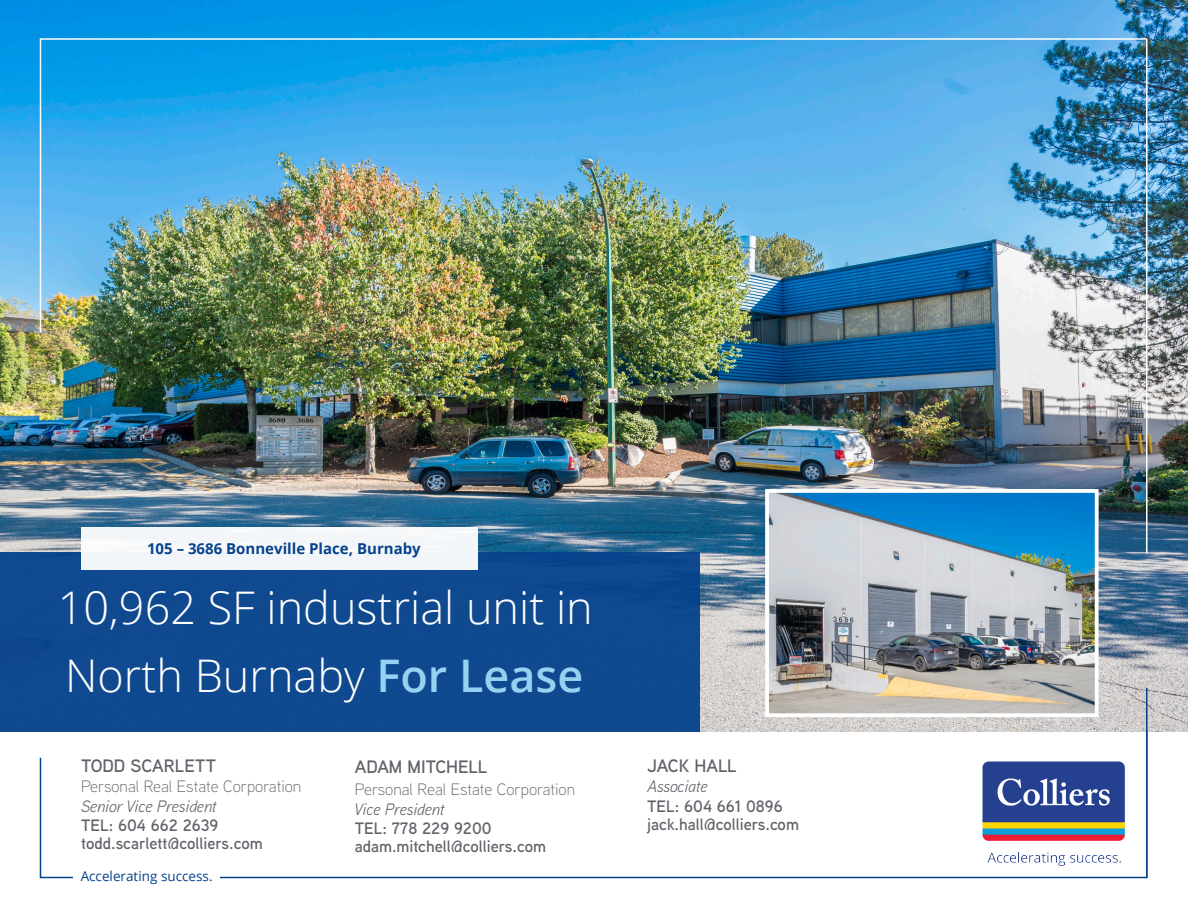
<style>
.page{position:relative;width:1188px;height:918px;background:#fff}
.page>*{position:absolute;margin:0;border:0;box-sizing:border-box;transform-origin:0 0}
.t1{font:300 45px/67.5px "Open Sans";color:#fff}
.PREC_White{font:600 18px "Aaux Next";color:#5f6369}
.Broker_name{font:600 16.5px "Aaux Next";color:#5f6369}
.PREC_White-2{font:300 16.5px "Aaux Next";color:#5f6369}
.Contact_White{font:600 16.5px "Aaux Next";color:#5f6369}
.Broker_Title_White{font:italic 16.5px "Aaux Next";color:#5f6369}
.Body_Text_-_Dark_Blue_CMYK{font:700 15px "Open Sans";color:#05428c}
.Body_Text_-_Dark_Blue_CMYK-2{font:13.5px "Open Sans";color:#05428c}
.s1{font-weight:600;color:#95d2f2}
</style>
<div class="page">
<img style="left:0;top:0;width:1188px;height:732px">
<img style="left:770px;top:555px;width:324px;height:157px">
<div style="left:765px;top:489px;width:334px;height:228px;border:4px solid #fff"></div>
<svg style="left:39px;top:728px;width:1109px;height:151px"></svg>
<img style="left:39px;top:37px;width:1109px;height:518px">
<div style="left:74px;top:871px;width:146px;height:10px;background:#fff"></div>
<img style="left:980px;top:759px;width:146px;height:106px">
<hr style="left:1146px;top:688px;width:2px;height:190px;background:#05428c">
<div style="left:0;top:553px;width:700px;height:179px;background:#0f498f"></div>
<div style="left:81px;top:527px;width:396px;height:43px;background:#f3f6f9"></div>
<p class="Body_Text_-_Dark_Blue_CMYK" style="left:147px;top:538px;width:275px">105 – 3686 Bonneville Place, Burnaby</p>
<p class="t1" style="left:58px;top:573px;width:536px">10,962 SF industrial unit in<br>North Burnaby <span class="s1">For Lease</span></p>
<p class="PREC_White" style="left:81px;top:753px;width:137px">TODD SCARLETT</p>
<p class="PREC_White-2" style="left:81px;top:775px;width:222px">Personal Real Estate Corporation</p>
<p class="Broker_Title_White" style="left:81px;top:795px;width:137px">Senior Vice President</p>
<p class="Contact_White" style="left:81px;top:814px;width:139px">TEL: 604 662 2639</p>
<p class="Broker_name" style="left:81px;top:832px;width:183px">todd.scarlett@colliers.com</p>
<p class="Body_Text_-_Dark_Blue_CMYK-2" style="left:81px;top:867px;width:133px">Accelerating success.</p>
<p class="PREC_White" style="left:355px;top:755px;width:134px">ADAM MITCHELL</p>
<p class="PREC_White-2" style="left:355px;top:778px;width:222px">Personal Real Estate Corporation</p>
<p class="Broker_Title_White" style="left:355px;top:798px;width:91px">Vice President</p>
<p class="Contact_White" style="left:355px;top:817px;width:138px">TEL: 778 229 9200</p>
<p class="Broker_name" style="left:355px;top:835px;width:193px">adam.mitchell@colliers.com</p>
<p class="PREC_White" style="left:647px;top:754px;width:91px">JACK HALL</p>
<p class="Broker_Title_White" style="left:647px;top:775px;width:62px">Associate</p>
<p class="Contact_White" style="left:647px;top:795px;width:137px">TEL: 604 661 0896</p>
<p class="Broker_name" style="left:647px;top:813px;width:153px">jack.hall@colliers.com</p>
</div>
